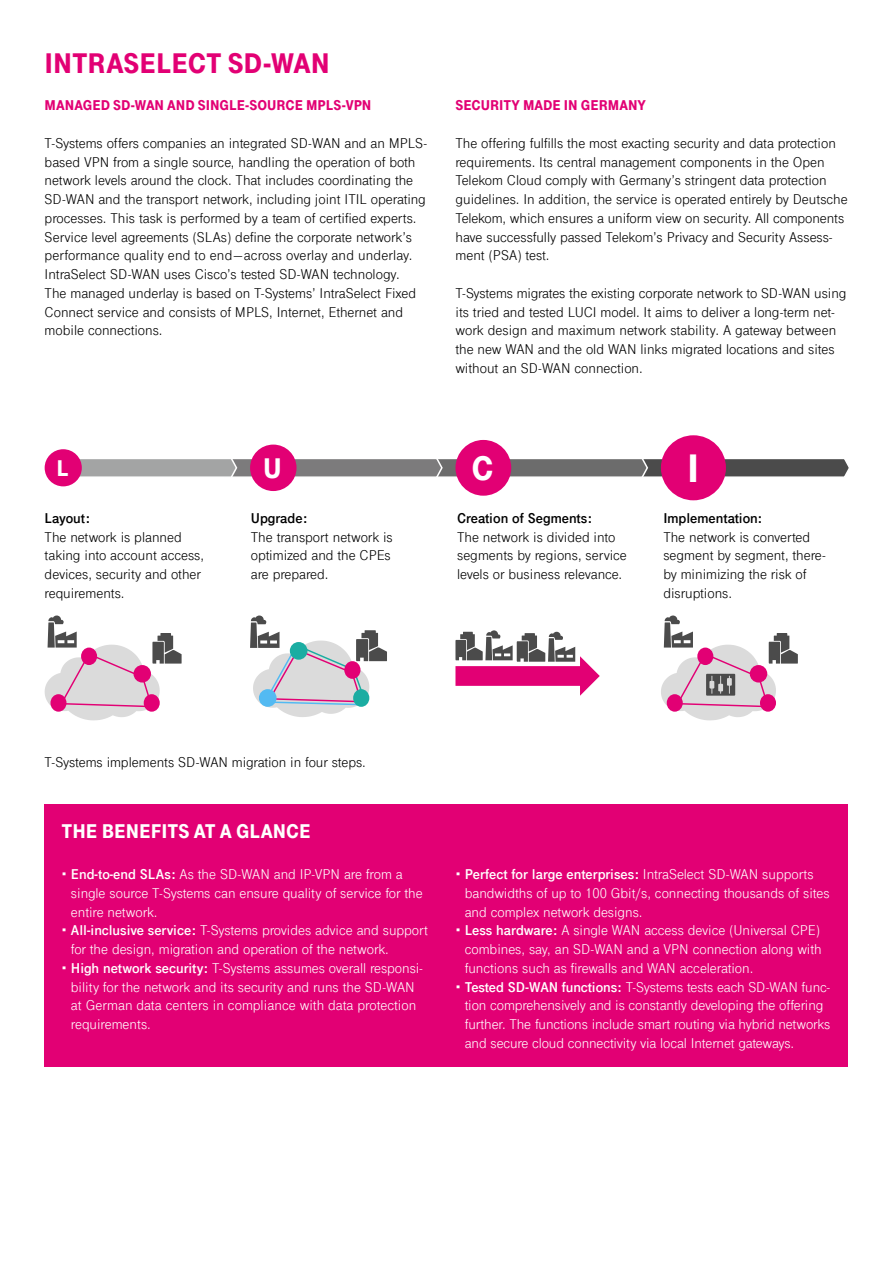
<style>
.page{position:relative;width:893px;height:1263px;background:#fff}
.page>*{position:absolute;margin:0;border:0;box-sizing:border-box;transform-origin:0 0}
.t1{font:900 42px "Tele Grotesk Next";color:#fff}
.t2{font:900 36px "Tele Grotesk Next";color:#fff}
.t3{font:900 30px "Tele Grotesk Next";color:#e20074}
.t4{font:900 30px "Tele Grotesk Next";color:#fff}
.t5{font:900 24px "Tele Grotesk Next";color:#fff}
.t6{font:900 21px "Tele Grotesk Next";color:#fff}
.t7{font:15px/18.8px "Tele Grotesk Next";color:#000}
.t8{font:15px/18.8px "Tele Grotesk Next";letter-spacing:-.005em;color:#fff}
.t9{font:900 15px "Tele Grotesk Next";color:#e20074}
.t10{font:700 15px "Tele Grotesk Next";color:#000}
.s1{font-weight:700}
</style>
<div class="page">
<div style="left:45px;top:804px;width:803px;height:262px;background:#e20074"></div>
<svg style="left:78px;top:457px;width:771px;height:22px"></svg>
<div style="left:45px;top:449px;width:37px;height:37px;background:#e20074;border-radius:50%"></div>
<div style="left:250px;top:445px;width:47px;height:46px;background:#e20074;border-radius:50%"></div>
<div style="left:455px;top:440px;width:56px;height:56px;background:#e20074;border-radius:50%"></div>
<div style="left:661px;top:435px;width:65px;height:65px;background:#e20074;border-radius:50%"></div>
<svg style="left:455px;top:630px;width:145px;height:66px"></svg>
<svg style="left:661px;top:615px;width:137px;height:105px"></svg>
<svg style="left:45px;top:615px;width:137px;height:105px"></svg>
<div style="left:81px;top:647px;width:16px;height:18px;background:#e20074;border-radius:50%"></div>
<div style="left:144px;top:694px;width:16px;height:18px;background:#e20074;border-radius:50%"></div>
<div style="left:134px;top:665px;width:17px;height:17px;background:#e20074;border-radius:50%"></div>
<div style="left:50px;top:694px;width:16px;height:18px;background:#e20074;border-radius:50%"></div>
<svg style="left:250px;top:615px;width:137px;height:102px"></svg>
<div style="left:290px;top:642px;width:17px;height:18px;background:#1bada2;border-radius:50%"></div>
<div style="left:353px;top:689px;width:16px;height:18px;background:#1bada2;border-radius:50%"></div>
<div style="left:344px;top:661px;width:16px;height:18px;background:#e20074;border-radius:50%"></div>
<div style="left:259px;top:689px;width:18px;height:18px;background:#53baf2;border-radius:50%"></div>
<h3 class="t3" style="left:45px;top:46px;width:287px">INTRASELECT SD-WAN</h3>
<p class="t9" style="left:45px;top:97px;width:328px">MANAGED SD-WAN AND SINGLE-SOURCE MPLS-VPN</p>
<p class="t7" style="left:45px;top:134px;width:384px">T-Systems offers companies an integrated SD-WAN and an MPLS&shy;based VPN from a single source, handling the operation of both network levels around the clock. That includes coordinating the SD-WAN and the transport network, including joint ITIL operating processes. This task is performed by a team of certified experts.<br>Service level agreements (SLAs) define the corporate network’s performance quality end to end—across overlay and underlay.<br>IntraSelect SD-WAN uses Cisco’s tested SD-WAN technology.<br>The managed underlay is based on T-Systems’ IntraSelect Fixed Connect service and consists of MPLS, Internet, Ethernet and mobile connections.</p>
<p class="t9" style="left:455px;top:97px;width:192px">SECURITY MADE IN GERMANY</p>
<p class="t7" style="left:455px;top:134px;width:394px">The offering fulfills the most exacting security and data protection requirements. Its central management components in the Open Telekom Cloud comply with Germany’s stringent data protection guidelines. In addition, the service is operated entirely by Deutsche Telekom, which ensures a uniform view on security. All components have successfully passed Telekom’s Privacy and Security Assess&shy;ment (PSA) test.</p>
<p class="t7" style="left:455px;top:284px;width:392px">T-Systems migrates the existing corporate network to SD-WAN using its tried and tested LUCI model. It aims to deliver a long-term net&shy;work design and maximum network stability. A gateway between the new WAN and the old WAN links migrated locations and sites without an SD-WAN connection.</p>
<h3 class="t5" style="left:56px;top:454px;width:14px">L</h3>
<h3 class="t4" style="left:263px;top:451px;width:20px">U</h3>
<h2 class="t2" style="left:471px;top:448px;width:23px">C</h2>
<h1 class="t1" style="left:687px;top:444px;width:14px">I</h1>
<p class="t10" style="left:45px;top:509px;width:47px">Layout:</p>
<p class="t7" style="left:45px;top:527px;width:161px">The network is planned taking into account access, devices, security and other requirements.</p>
<p class="t10" style="left:251px;top:509px;width:58px">Upgrade:</p>
<p class="t7" style="left:251px;top:527px;width:143px">The transport network is optimized and the CPEs are prepared.</p>
<p class="t10" style="left:457px;top:509px;width:137px">Creation of Segments:</p>
<p class="t7" style="left:457px;top:527px;width:171px">The network is divided into segments by regions, service levels or business relevance.</p>
<p class="t10" style="left:663px;top:509px;width:100px">Implementation:</p>
<p class="t7" style="left:663px;top:527px;width:164px">The network is converted segment by segment, there&shy;by minimizing the risk of disruptions.</p>
<p class="t7" style="left:45px;top:752px;width:323px">T-Systems implements SD-WAN migration in four steps.</p>
<h3 class="t6" style="left:62px;top:820px;width:251px">THE BENEFITS AT A GLANCE</h3>
<p class="t8" style="left:71px;top:865px;width:353px;text-indent:-9px">• <span class="s1">End-to-end SLAs:</span> As the SD-WAN and IP-VPN are from a single source T-Systems can ensure quality of service for the entire network.</p>
<p class="t8" style="left:71px;top:921px;width:359px;text-indent:-9px">• <span class="s1">All-inclusive service:</span> T-Systems provides advice and support for the design, migration and operation of the network.</p>
<p class="t8" style="left:71px;top:959px;width:353px;text-indent:-9px">• <span class="s1">High network security:</span> T-Systems assumes overall responsi&shy;bility for the network and its security and runs the SD-WAN at German data centers in compliance with data protection requirements.</p>
<p class="t8" style="left:465px;top:865px;width:366px;text-indent:-9px">• <span class="s1">Perfect for large enterprises:</span> IntraSelect SD-WAN supports bandwidths of up to 100 Gbit/s, connecting thousands of sites and complex network designs.</p>
<p class="t8" style="left:465px;top:921px;width:358px;text-align:justify;text-indent:-9px">• <span class="s1">Less hardware:</span> A single WAN access device (Universal CPE) combines, say, an SD-WAN and a VPN connection along with functions such as firewalls and WAN acceleration.</p>
<p class="t8" style="left:465px;top:977px;width:367px;text-indent:-9px">• <span class="s1">Tested SD-WAN functions:</span> T-Systems tests each SD-WAN func&shy;tion comprehensively and is constantly developing the offering further. The functions include smart routing via hybrid networks and secure cloud connectivity via local Internet gateways.</p>
</div>
